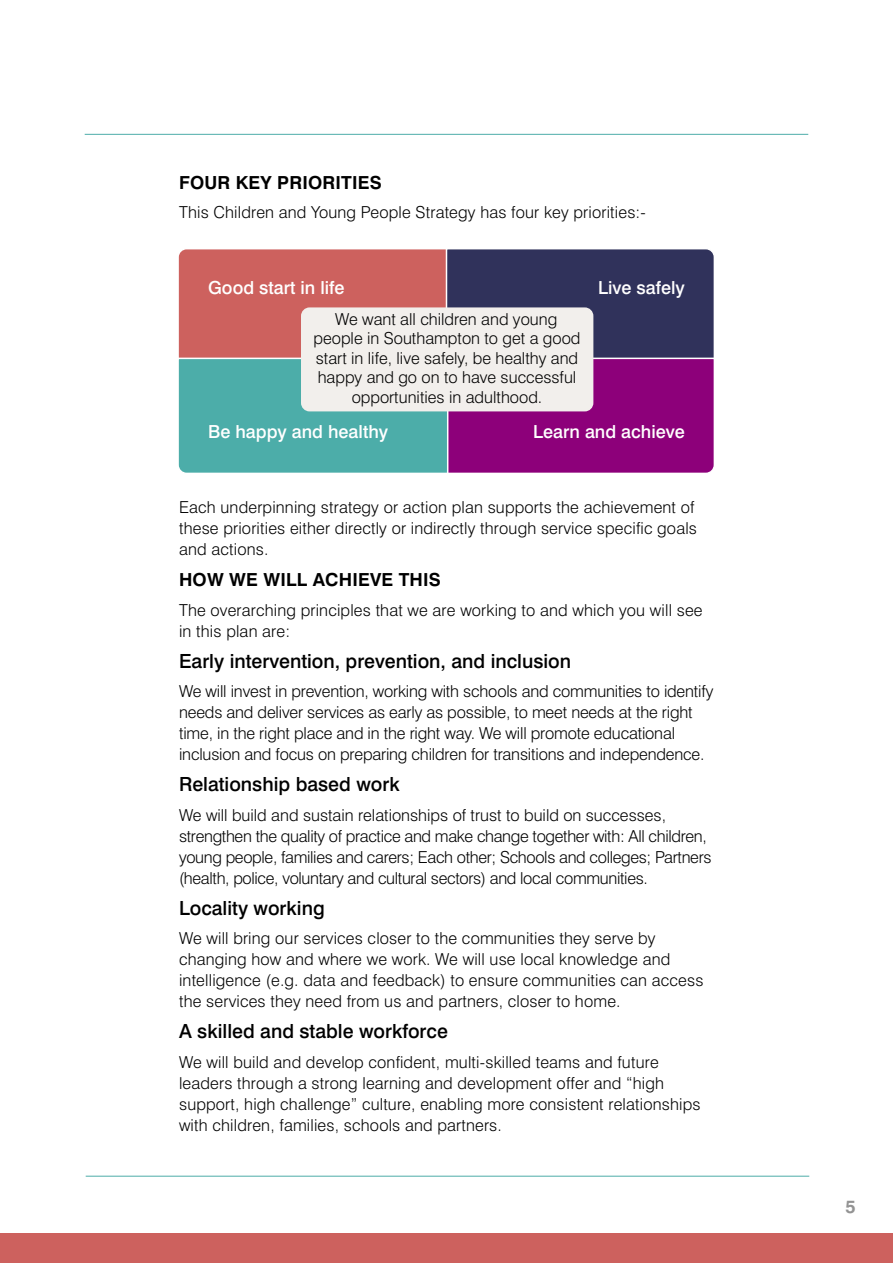
<style>
.page{position:relative;width:893px;height:1263px;background:#fff}
.page>*{position:absolute;margin:0;border:0;box-sizing:border-box;transform-origin:0 0}
.t1{font:500 19.5px "Swiss 721 BT";color:#000}
.t2{font:500 18px "Swiss 721 BT";color:#fff}
.t3{font:700 18px "Swiss 721 BT";letter-spacing:.01em;color:#000}
.t4{font:700 18px "Swiss 721 BT";color:#939393}
.t5{font:300 16.5px/21px "Swiss 721 BT";letter-spacing:.01em;color:#000}
.t6{font:300 16.5px/21px "Swiss 721 BT";letter-spacing:-.02em;color:#000}
.t7{font:300 16.5px/21px "Swiss 721 BT";letter-spacing:-.01em;color:#000}
</style>
<div class="page">
<hr style="left:86px;top:1176px;width:723px;height:1px;background:#4cada9">
<div style="left:0;top:1233px;width:893px;height:30px;background:#cd615e"></div>
<hr style="left:85px;top:134px;width:723px;height:1px;background:#4cada9">
<svg style="left:178px;top:249px;width:536px;height:224px;background:#775379"></svg>
<div style="left:301px;top:307px;width:292px;height:104px;background:#f2efec;border-radius:9px"></div>
<h4 class="t3" style="left:179px;top:171px;width:204px">FOUR KEY PRIORITIES</h4>
<p class="t5" style="left:179px;top:202px;width:468px">This Children and Young People Strategy has four key priorities:-</p>
<p class="t2" style="left:208px;top:276px;width:138px">Good start in life</p>
<p class="t5" style="left:313px;top:309px;width:268px;line-height:19.5px;text-align:center">We want all children and young people in Southampton to get a good start in life, live safely, be healthy and happy and go on to have successful opportunities in adulthood.</p>
<p class="t2" style="left:598px;top:276px;width:88px">Live safely</p>
<p class="t2" style="left:208px;top:420px;width:182px">Be happy and healthy</p>
<p class="t2" style="left:533px;top:420px;width:153px">Learn and achieve</p>
<p class="t5" style="left:179px;top:497px;width:519px">Each underpinning strategy or action plan supports the achievement of these priorities either directly or indirectly through service specifc goals and actions.</p>
<h4 class="t3" style="left:179px;top:569px;width:263px">HOW WE WILL ACHIEVE THIS</h4>
<p class="t5" style="left:179px;top:599px;width:525px">The overarching principles that we are working to and which you will see in this plan are:</p>
<p class="t1" style="left:179px;top:649px;width:394px">Early intervention, prevention, and inclusion</p>
<p class="t7" style="left:179px;top:681px;width:536px">We will invest in prevention, working with schools and communities to identify needs and deliver services as early as possible, to meet needs at the right time, in the right place and in the right way. We will promote educational inclusion and focus on preparing children for transitions and independence.</p>
<p class="t1" style="left:179px;top:772px;width:222px">Relationship based work</p>
<p class="t6" style="left:179px;top:804px;width:534px">We will build and sustain relationships of trust to build on successes, strengthen the quality of practice and make change together with: All children, young people, families and carers; Each other; Schools and colleges; Partners (health, police, voluntary and cultural sectors) and local communities.</p>
<p class="t1" style="left:179px;top:896px;width:147px">Locality working</p>
<p class="t5" style="left:179px;top:928px;width:526px">We will bring our services closer to the communities they serve by changing how and where we work. We will use local knowledge and intelligence (e.g. data and feedback) to ensure communities can access the services they need from us and partners, closer to home.</p>
<p class="t1" style="left:179px;top:1019px;width:270px">A skilled and stable workforce</p>
<p class="t5" style="left:179px;top:1051px;width:523px">We will build and develop confdent, multi-skilled teams and future leaders through a strong learning and development offer and “high support, high challenge” culture, enabling more consistent relationships with children, families, schools and partners.</p>
<p class="t4" style="left:845px;top:1195px;width:12px">5</p>
</div>
